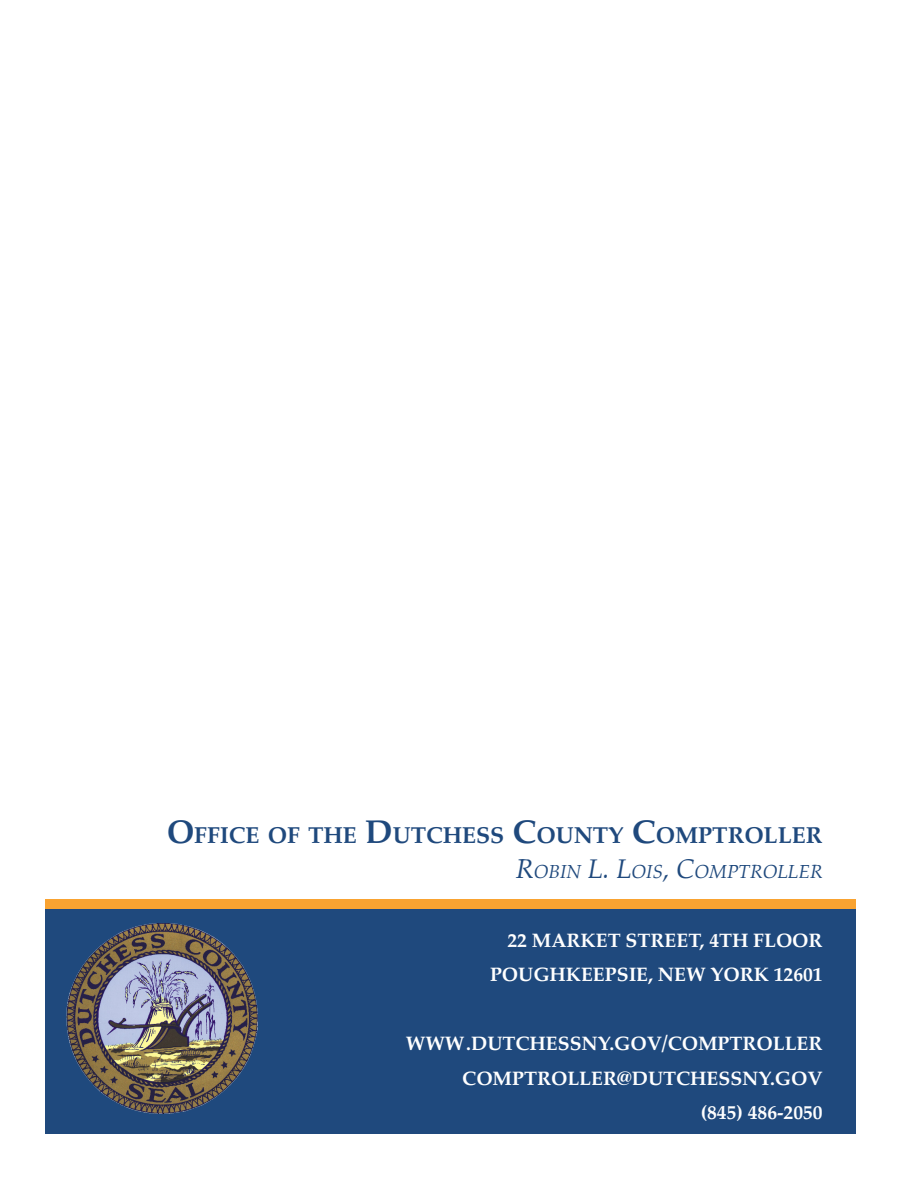
<style>
.page{position:relative;width:918px;height:1188px;background:#fff}
.page>*{position:absolute;margin:0;border:0;box-sizing:border-box;transform-origin:0 0}
.t1{font:700 23.1px "Palatino";color:#1f497d}
.t2{font:700 19.5px/34.5px "Palatino";color:#fff;text-align:right}
.t3{font:italic 18.9px "Palatino";color:#1f497d}
.s1{font-size:33px}
.s2{font-size:27px}
</style>
<div class="page">
<div style="left:45px;top:899px;width:810px;height:10px;background:#f9a331"></div>
<div style="left:45px;top:909px;width:810px;height:225px;background:#1f497d"></div>
<img style="left:56px;top:911px;width:216px;height:207px">
<p class="t1" style="left:167px;top:816px;width:657px"><span class="s1">O</span>FFICE OF THE <span class="s1">D</span>UTCHESS <span class="s1">C</span>OUNTY <span class="s1">C</span>OMPTROLLER</p>
<p class="t3" style="left:516px;top:855px;width:307px"><span class="s2">R</span>OBIN <span class="s2">L. L</span>OIS<span class="s2">, C</span>OMPTROLLER</p>
<p class="t2" style="left:490px;top:922px;width:334px">22 MARKET STREET, 4TH FLOOR<br>POUGHKEEPSIE, NEW YORK 12601</p>
<p class="t2" style="left:406px;top:1026px;width:418px">WWW.DUTCHESSNY.GOV/COMPTROLLER<br>COMPTROLLER@DUTCHESSNY.GOV<br>(845) 486-2050</p>
</div>
